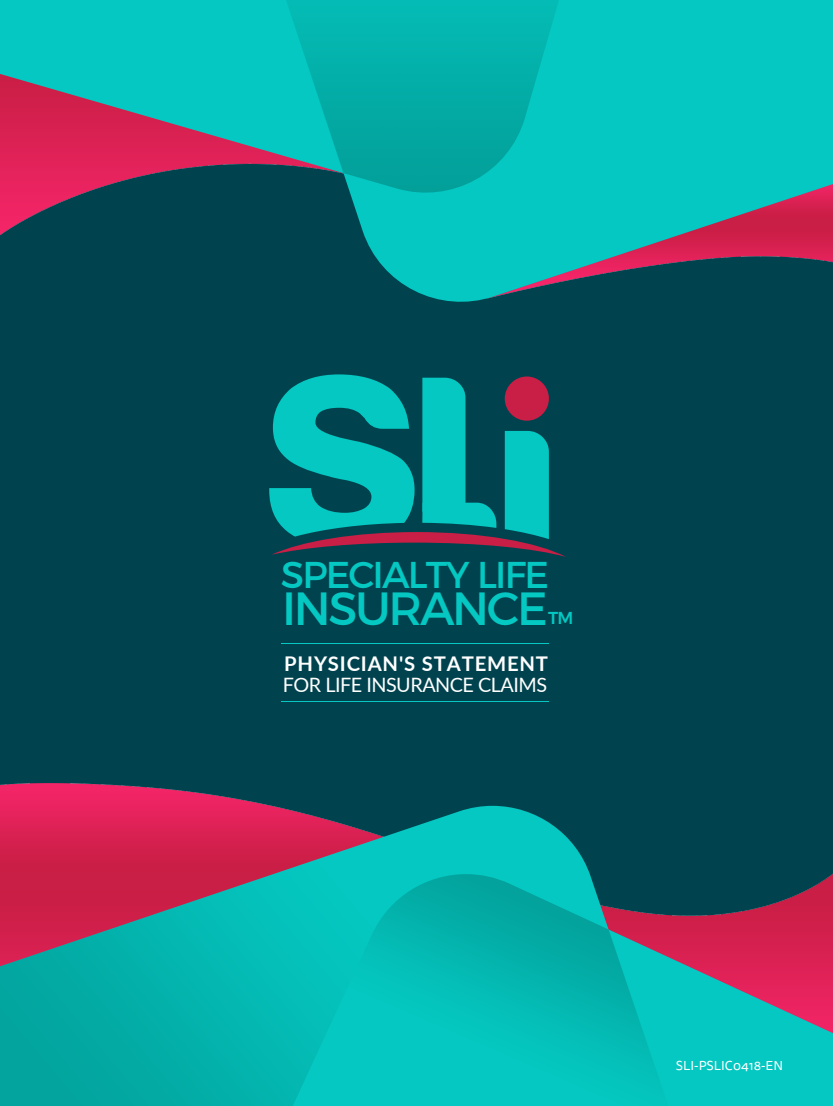
<style>
.page{position:relative;width:833px;height:1106px;background:#fff}
.page>*{position:absolute;margin:0;border:0;box-sizing:border-box;transform-origin:0 0}
.t1{font:46.5px "Montserrat";letter-spacing:-.05em;color:#04c8c1}
.t2{font:37.2px "Montserrat";letter-spacing:-.05em;color:#04c8c1}
.t3{font:700 20.25px "Lato";letter-spacing:.04em;color:#fff}
.t4{font:19.8px "Lato";letter-spacing:-.025em;color:#fff}
.t5{font:500 17.25px "Montserrat";color:#04c8c1}
.t6{font:12.9px "Tisa Sans Pro";color:#fff}
.s1{font-style:inherit}
</style>
<div class="page">
<div style="left:0;top:236px;width:833px;height:547px;background:#00434f"></div>
<img style="left:0;top:783px;width:833px;height:91px">
<img style="left:0;top:204px;width:286px;height:32px">
<svg style="left:286px;top:0;width:547px;height:314px;fill:#04c8c1"></svg>
<img style="left:0;top:806px;width:668px;height:300px">
<img style="left:293px;top:874px;width:540px;height:232px">
<img style="left:0;top:0;width:559px;height:204px">
<svg style="left:269px;top:374px;width:297px;height:183px"></svg>
<hr style="left:282px;top:643px;width:267px;height:1px;background:#04c8c1">
<hr style="left:282px;top:701px;width:267px;height:1px;background:#04c8c1">
<h2 class="t2" style="left:281px;top:545px;width:269px">SPECIALTY LIFE</h2>
<h1 class="t1" style="left:282px;top:571px;width:267px">INSURANCE</h1>
<p class="t5" style="left:548px;top:604px;width:27px">TM</p>
<p class="t3" style="left:284px;top:649px;width:265px"><span class="s1">PHYSICIAN</span>'S STATEMENT</p>
<p class="t4" style="left:283px;top:671px;width:266px">FOR LIFE INSURANCE CLAIMS</p>
<p class="t6" style="left:676px;top:1057px;width:109px">SLI-PSLIC0418-EN</p>
</div>
